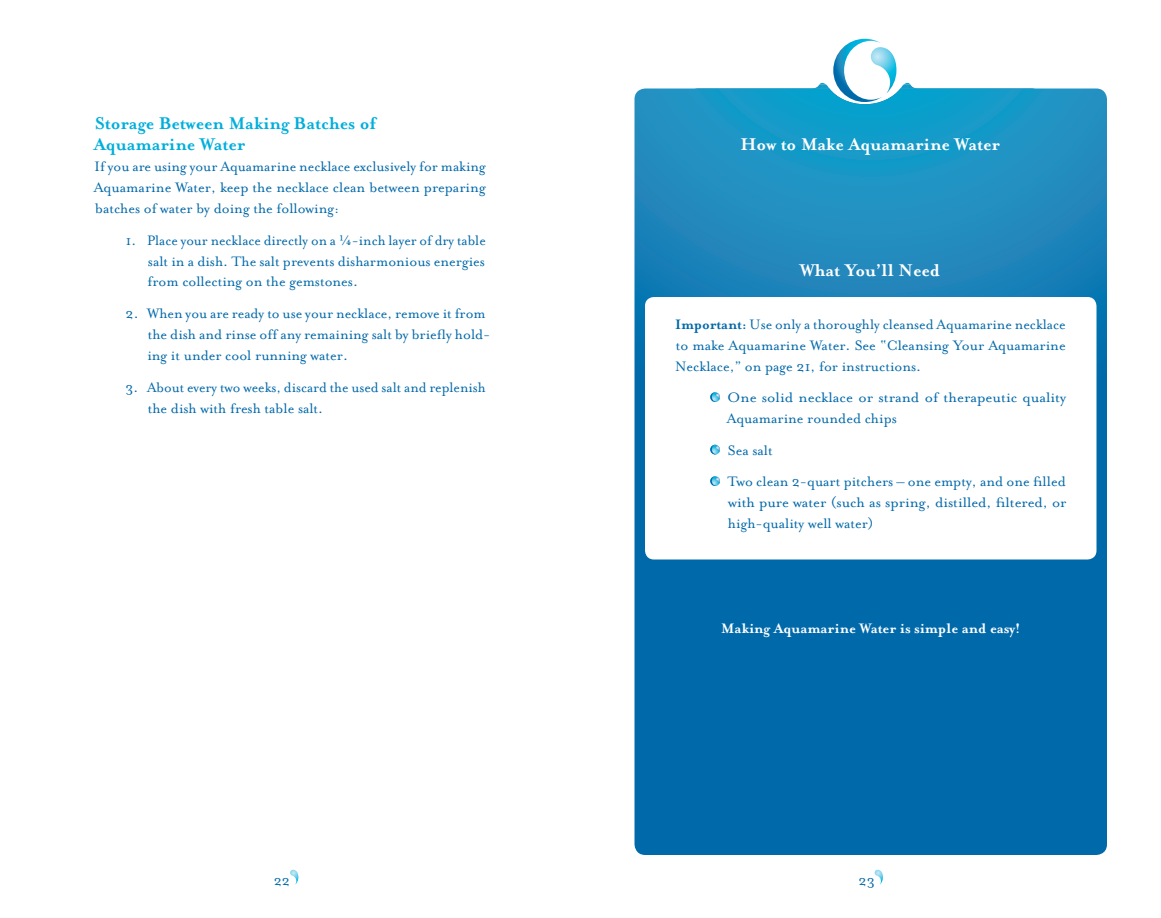
<style>
.page{position:relative;width:1161px;height:918px;background:#fff}
.page>*{position:absolute;margin:0;border:0;box-sizing:border-box;transform-origin:0 0}
.t1{font:700 19.5px/21px "Mrs Eaves";color:#00aedc}
.t2{font:700 19.5px "Mrs Eaves";color:#fff}
.t3{font:15.75px/21px "Mrs Eaves Roman";color:#0068a9}
.t4{font:15.75px/21px "Mrs Eaves Roman";color:#0068a9;scale:1.05 1}
.t5{font:700 15.75px "Mrs Eaves";color:#fff}
.s1{font-family:"Mrs Eaves";font-weight:700}
</style>
<div class="page">
<svg style="left:290px;top:870px;width:9px;height:15px"></svg>
<svg style="left:875px;top:870px;width:8px;height:15px"></svg>
<svg style="left:634px;top:88px;width:473px;height:767px;background:#0a72af"></svg>
<svg style="left:686px;top:39px;width:358px;height:154px"></svg>
<div style="left:645px;top:297px;width:451px;height:263px;background:#fff;border-radius:9px"></div>
<svg style="left:710px;top:392px;width:10px;height:10px"></svg>
<svg style="left:710px;top:445px;width:10px;height:9px"></svg>
<svg style="left:710px;top:476px;width:10px;height:10px"></svg>
<p class="t1" style="left:94px;top:113px;width:284px">Storage Between Making Batches of<br>Aquamarine Water</p>
<p class="t3" style="left:94px;top:156px;width:394px;text-align:justify">If you are using your Aquamarine necklace exclusively for making Aquamarine Water, keep the necklace clean between preparing batches of water by doing the following:</p>
<p class="t3" style="left:147px;top:230px;width:340px;text-align:justify;text-indent:-22px">1. Place your necklace directly on a ¼-inch layer of dry table salt in a dish. The salt prevents disharmonious energies from collecting on the gemstones.</p>
<p class="t3" style="left:147px;top:303px;width:345px;text-indent:-22px">2. When you are ready to use your necklace, remove it from the dish and rinse off any remaining salt by briefly hold&shy;ing it under cool running water.</p>
<p class="t3" style="left:148px;top:377px;width:340px;text-indent:-22px">3. About every two weeks, discard the used salt and replenish the dish with fresh table salt.</p>
<p class="t2" style="left:740px;top:133px;width:261px">How to Make Aquamarine Water</p>
<p class="t2" style="left:800px;top:259px;width:142px">What You’ll Need</p>
<p class="t3" style="left:675px;top:314px;width:392px;text-align:justify"><span class="s1">Important:</span> Use only a thoroughly cleansed Aquamarine necklace to make Aquamarine Water. See “Cleansing Your Aquamarine Necklace,” on page 21, for instructions.</p>
<p class="t4" style="left:727px;top:387px;width:325px">One solid necklace or strand of therapeutic quality<br>Aquamarine rounded chips</p>
<p class="t3" style="left:727px;top:434px;width:340px;line-height:31.5px">Sea salt<br>Two clean 2-quart pitchers – one empty, and one filled</p>
<p class="t3" style="left:728px;top:492px;width:340px">with pure water (such as spring, distilled, filtered, or high-quality well water)</p>
<p class="t5" style="left:721px;top:619px;width:301px">Making Aquamarine Water is simple and easy!</p>
<p class="t3" style="left:274px;top:870px;width:18px">22</p>
<p class="t3" style="left:858px;top:870px;width:18px">23</p>
</div>
